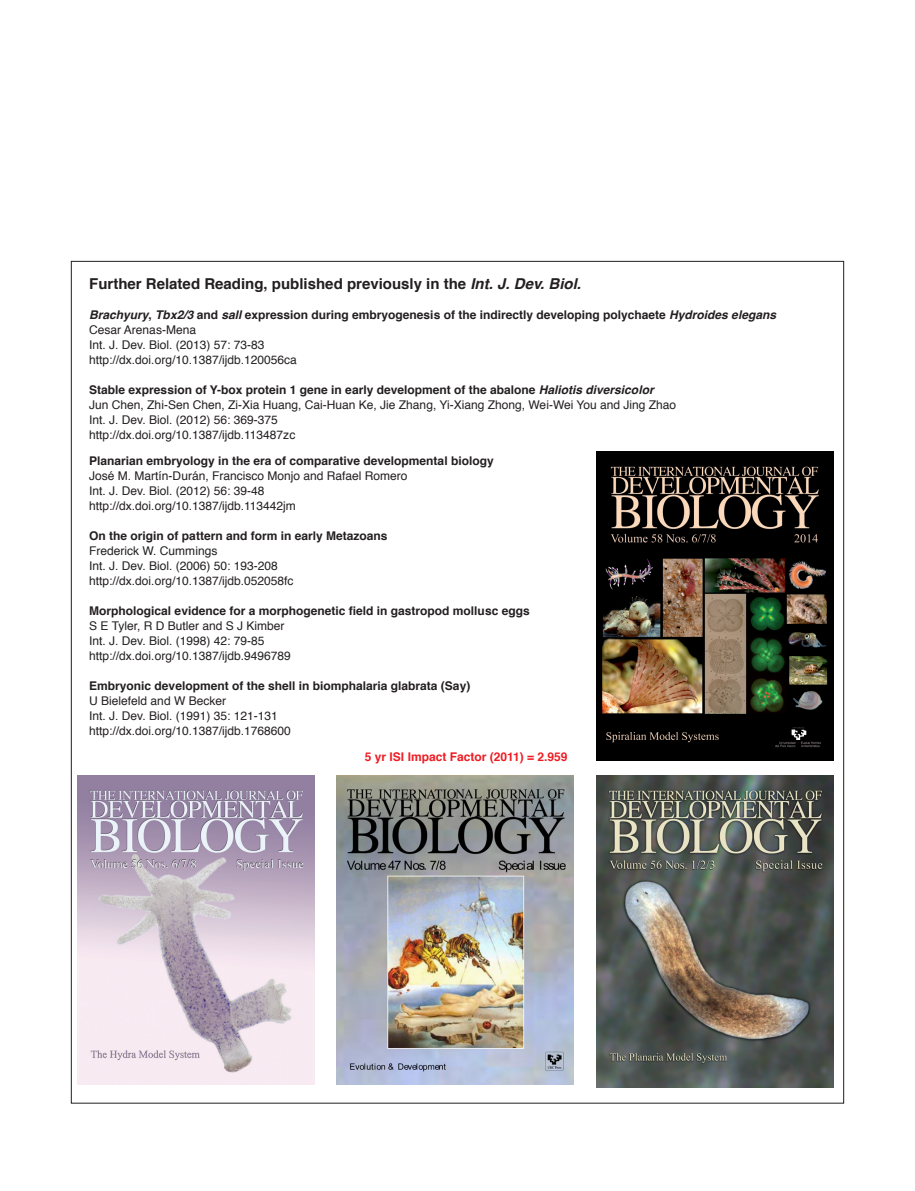
<style>
.page{position:relative;width:915px;height:1191px;background:#fff}
.page>*{position:absolute;margin:0;border:0;box-sizing:border-box;transform-origin:0 0}
._0-TitleSmall-2{font:700 15px "Helvetica";color:#231f20}
._0-RelatedArticles{font:12px "Helvetica";color:#231f20}
._0-RelatedArticles-2{font:700 12px "Helvetica";color:#231f20}
._0-TitleSmall-2-2{font:700 12px "Helvetica";color:#ee1d23}
.s1{font-style:italic}
</style>
<div class="page">
<img style="left:596px;top:452px;width:236px;height:308px">
<img style="left:77px;top:775px;width:237px;height:309px">
<img style="left:596px;top:775px;width:236px;height:312px">
<img style="left:337px;top:775px;width:236px;height:309px">
<p class="_0-TitleSmall-2" style="left:89px;top:271px;width:493px">Further Related Reading, published previously in the <span class="s1">Int. J. Dev. Biol.</span></p>
<p class="_0-RelatedArticles-2" style="left:89px;top:305px;width:688px"><span class="s1">Brachyury</span>, <span class="s1">Tbx2/3</span> and <span class="s1">sall</span> expression during embryogenesis of the indirectly developing polychaete <span class="s1">Hydroides elegans</span></p>
<p class="_0-RelatedArticles" style="left:89px;top:320px;width:108px">Cesar Arenas-Mena</p>
<p class="_0-RelatedArticles" style="left:89px;top:335px;width:177px">Int. J. Dev. Biol. (2013) 57: 73-83</p>
<p class="_0-RelatedArticles" style="left:89px;top:350px;width:209px">http://dx.doi.org/10.1387/ijdb.120056ca</p>
<p class="_0-RelatedArticles-2" style="left:89px;top:380px;width:565px">Stable expression of Y-box protein 1 gene in early development of the abalone <span class="s1">Haliotis diversicolor</span></p>
<p class="_0-RelatedArticles" style="left:89px;top:395px;width:588px">Jun Chen, Zhi-Sen Chen, Zi-Xia Huang, Cai-Huan Ke, Jie Zhang, Yi-Xiang Zhong, Wei-Wei You and Jing Zhao</p>
<p class="_0-RelatedArticles" style="left:89px;top:410px;width:190px">Int. J. Dev. Biol. (2012) 56: 369-375</p>
<p class="_0-RelatedArticles" style="left:89px;top:425px;width:207px">http://dx.doi.org/10.1387/ijdb.113487zc</p>
<p class="_0-RelatedArticles-2" style="left:89px;top:451px;width:406px">Planarian embryology in the era of comparative developmental biology</p>
<p class="_0-RelatedArticles" style="left:89px;top:466px;width:320px">José M. Martín-Durán, Francisco Monjo and Rafael Romero</p>
<p class="_0-RelatedArticles" style="left:89px;top:481px;width:177px">Int. J. Dev. Biol. (2012) 56: 39-48</p>
<p class="_0-RelatedArticles" style="left:89px;top:496px;width:208px">http://dx.doi.org/10.1387/ijdb.113442jm</p>
<p class="_0-RelatedArticles-2" style="left:89px;top:526px;width:300px">On the origin of pattern and form in early Metazoans</p>
<p class="_0-RelatedArticles" style="left:89px;top:541px;width:130px">Frederick W. Cummings</p>
<p class="_0-RelatedArticles" style="left:89px;top:556px;width:190px">Int. J. Dev. Biol. (2006) 50: 193-208</p>
<p class="_0-RelatedArticles" style="left:89px;top:571px;width:206px">http://dx.doi.org/10.1387/ijdb.052058fc</p>
<p class="_0-RelatedArticles-2" style="left:89px;top:601px;width:442px">Morphological evidence for a morphogenetic field in gastropod mollusc eggs</p>
<p class="_0-RelatedArticles" style="left:89px;top:616px;width:197px">S E Tyler, R D Butler and S J Kimber</p>
<p class="_0-RelatedArticles" style="left:89px;top:631px;width:177px">Int. J. Dev. Biol. (1998) 42: 79-85</p>
<p class="_0-RelatedArticles" style="left:89px;top:646px;width:203px">http://dx.doi.org/10.1387/ijdb.9496789</p>
<p class="_0-RelatedArticles-2" style="left:89px;top:676px;width:382px">Embryonic development of the shell in biomphalaria glabrata (Say)</p>
<p class="_0-RelatedArticles" style="left:89px;top:691px;width:138px">U Bielefeld and W Becker</p>
<p class="_0-RelatedArticles" style="left:89px;top:706px;width:190px">Int. J. Dev. Biol. (1991) 35: 121-131</p>
<p class="_0-RelatedArticles" style="left:89px;top:721px;width:203px">http://dx.doi.org/10.1387/ijdb.1768600</p>
<p class="_0-TitleSmall-2-2" style="left:365px;top:747px;width:204px">5 yr ISI Impact Factor (2011) = 2.959</p>
</div>
